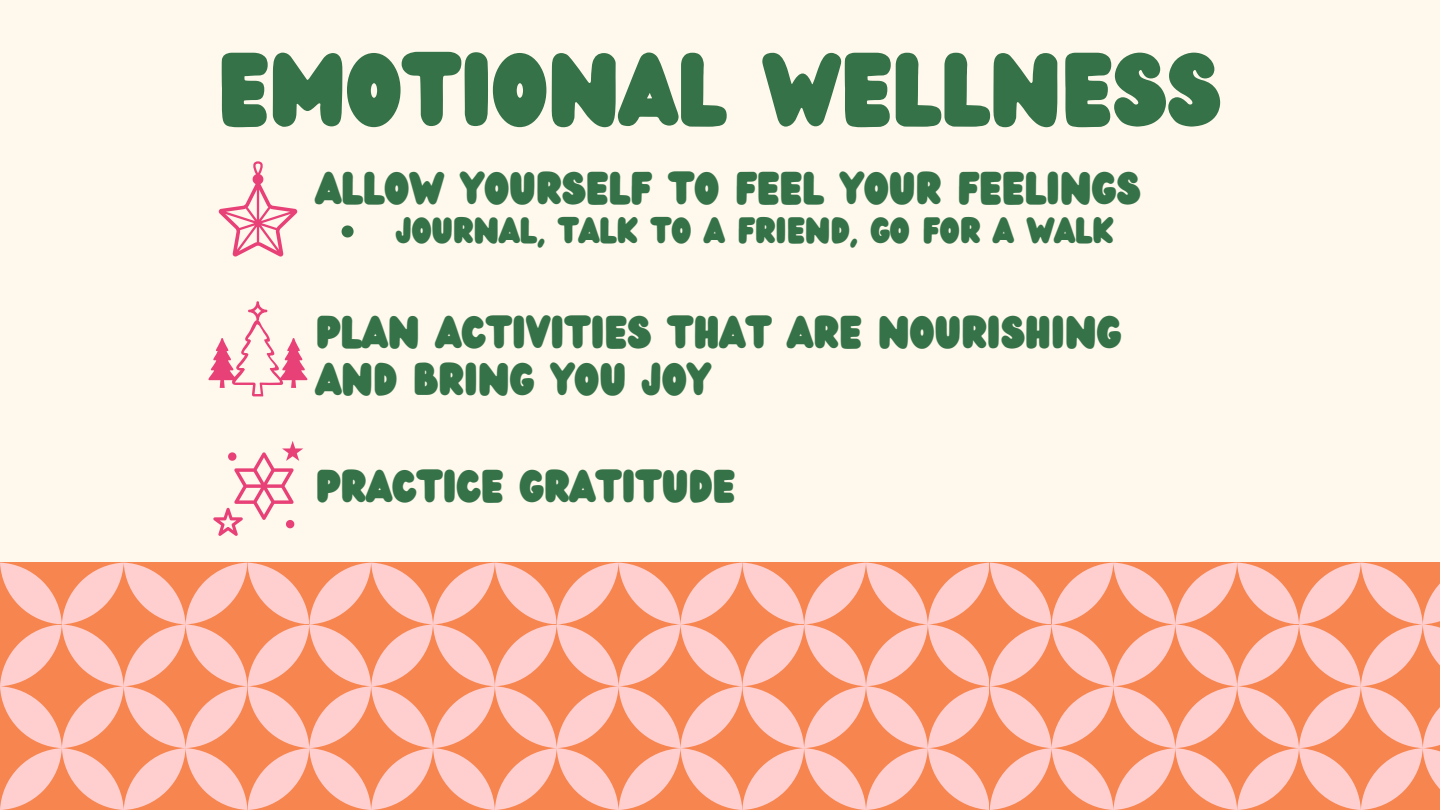
<style>
.page{position:relative;width:1440px;height:810px;background:#fff8ec}
.page>*{position:absolute;margin:0;border:0;box-sizing:border-box;transform-origin:0 0}
.t1{font:90px "Wedges";color:#357248}
.t2{font:40px/47.2px "Wedges";color:#357248}
.t3{font:32px "Wedges";color:#357248}
</style>
<div class="page">
<svg style="left:0;top:563px;width:247px;height:247px;background:#faab92"></svg>
<svg style="left:495px;top:563px;width:247px;height:247px;background:#faab92"></svg>
<svg style="left:742px;top:563px;width:248px;height:247px;background:#faab92"></svg>
<svg style="left:990px;top:563px;width:247px;height:247px;background:#faab92"></svg>
<svg style="left:1237px;top:563px;width:203px;height:247px;background:#faaa90"></svg>
<svg style="left:247px;top:563px;width:248px;height:247px;background:#faab92"></svg>
<svg style="left:342px;top:225px;width:12px;height:12px"></svg>
<svg style="left:219px;top:161px;width:78px;height:96px"></svg>
<svg style="left:213px;top:441px;width:90px;height:95px"></svg>
<svg style="left:208px;top:301px;width:100px;height:95px"></svg>
<h1 class="t1" style="left:219px;top:23px;width:1004px">EMOTIONAL WELLNESS</h1>
<p class="t2" style="left:316px;top:166px;width:826px">ALLOW YOURSELF TO FEEL YOUR FEELINGS</p>
<p class="t3" style="left:396px;top:207px;width:719px">JOURNAL, TALK TO A FRIEND, GO FOR A WALK</p>
<p class="t2" style="left:316px;top:310px;width:807px">PLAN ACTIVITIES THAT ARE NOURISHING<br>AND BRING YOU JOY</p>
<p class="t2" style="left:316px;top:464px;width:421px">PRACTICE GRATITUDE</p>
</div>
